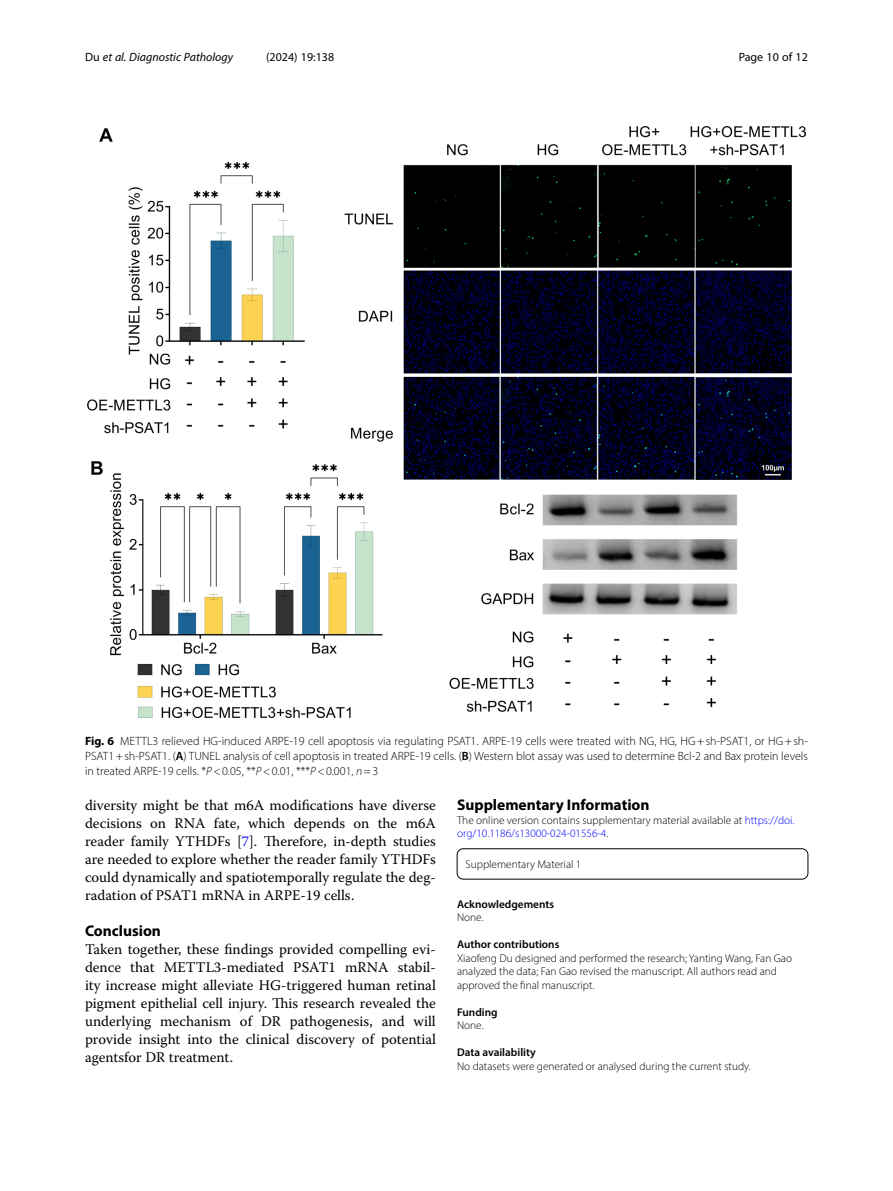
<style>
.page{position:relative;width:893px;height:1191px;background:#fff}
.page>*{position:absolute;margin:0;border:0;box-sizing:border-box;transform-origin:0 0}
.Head_1{font:700 15.45px "Myriad Pro";color:#000}
.Body_Text{font:14.7px/18px "Warnock Pro";color:#000;text-align:justify}
.Body_Text_Indent{font:14.7px/18px "Warnock Pro";color:#000;text-align:justify}
.Figure_Caption{font:300 12px/15px "Myriad Pro";color:#000;text-align:justify}
.t1{font:italic 12px "Myriad Pro";color:#000}
.t2{font:12px "Myriad Pro";color:#000}
.Author_Contribution{font:300 11.25px/13.5px "Myriad Pro";color:#000}
.Article_Note_ESM{font:300 11.25px/13.5px "Myriad Pro";color:#000}
.Endmatter_Heading{font:600 11.25px "Myriad Pro";color:#000}
.Data_Availability{font:300 11.25px "Myriad Pro";color:#000}
.Additional_File_Info{font:300 11.25px "Myriad Pro";color:#000}
.Acknowledgements{font:300 11.25px "Myriad Pro";color:#000}
.Funding{font:300 11.25px "Myriad Pro";color:#000}
.s1{font-style:normal}
.s2{font-weight:700}
.s3{font-weight:600}
.s4{font-style:italic}
.s5{color:#00f}
</style>
<div class="page">
<div style="left:457px;top:848px;width:351px;height:31px;border:1px solid #000;border-radius:6px"></div>
<img style="left:87px;top:126px;width:719px;height:591px">
<p class="t1" style="left:85px;top:50px;width:150px"><span class="s1">Du</span> et al. Diagnostic Pathology</p>
<p class="t2" style="left:266px;top:50px;width:70px">(2024) 19:138</p>
<p class="t2" style="left:739px;top:50px;width:71px">Page 10 of 12</p>
<p class="Figure_Caption" style="left:85px;top:733px;width:724px"><span class="s2">Fig. 6</span> METTL3 relieved HG-induced ARPE-19 cell apoptosis via regulating PSAT1. ARPE-19 cells were treated with NG, HG, HG+sh-PSAT1, or HG+sh-PSAT1+sh-PSAT1. (<span class="s3">A</span>) TUNEL analysis of cell apoptosis in treated ARPE-19 cells. (<span class="s3">B</span>) Western blot assay was used to determine Bcl-2 and Bax protein levels in treated ARPE-19 cells. *<span class="s4">P</span>&lt;0.05, **<span class="s4">P</span>&lt;0.01, ***<span class="s4">P</span>&lt;0.001, <span class="s4">n</span>=3</p>
<p class="Body_Text_Indent" style="left:85px;top:796px;width:352px">diversity might be that m6A modifications have diverse decisions on RNA fate, which depends on the m6A reader family YTHDFs [<span class="s5">7</span>]. Therefore, in-depth studies are needed to explore whether the reader family YTHDFs could dynamically and spatiotemporally regulate the deg&shy;radation of PSAT1 mRNA in ARPE-19 cells.</p>
<p class="Head_1" style="left:85px;top:921px;width:77px">Conclusion</p>
<p class="Body_Text" style="left:85px;top:940px;width:352px">Taken together, these findings provided compelling evi&shy;dence that METTL3-mediated PSAT1 mRNA stabil&shy;ity increase might alleviate HG-triggered human retinal pigment epithelial cell injury. This research revealed the underlying mechanism of DR pathogenesis, and will provide insight into the clinical discovery of potential agentsfor DR treatment.</p>
<p class="Head_1" style="left:457px;top:795px;width:194px">Supplementary Information</p>
<p class="Article_Note_ESM" style="left:457px;top:813px;width:339px">The online version contains supplementary material available at <span class="s5">https://doi. org/10.1186/s13000-024-01556-4</span>.</p>
<p class="Additional_File_Info" style="left:466px;top:857px;width:117px">Supplementary Material 1</p>
<p class="Endmatter_Heading" style="left:457px;top:896px;width:98px">Acknowledgements</p>
<p class="Acknowledgements" style="left:457px;top:910px;width:28px">None.</p>
<p class="Endmatter_Heading" style="left:457px;top:937px;width:104px">Author contributions</p>
<p class="Author_Contribution" style="left:457px;top:951px;width:336px">Xiaofeng Du designed and performed the research; Yanting Wang, Fan Gao analyzed the data; Fan Gao revised the manuscript. All authors read and approved the final manuscript.</p>
<p class="Endmatter_Heading" style="left:457px;top:1004px;width:42px">Funding</p>
<p class="Funding" style="left:457px;top:1018px;width:28px">None.</p>
<p class="Endmatter_Heading" style="left:457px;top:1045px;width:80px">Data availability</p>
<p class="Data_Availability" style="left:457px;top:1059px;width:295px">No datasets were generated or analysed during the current study.</p>
</div>
